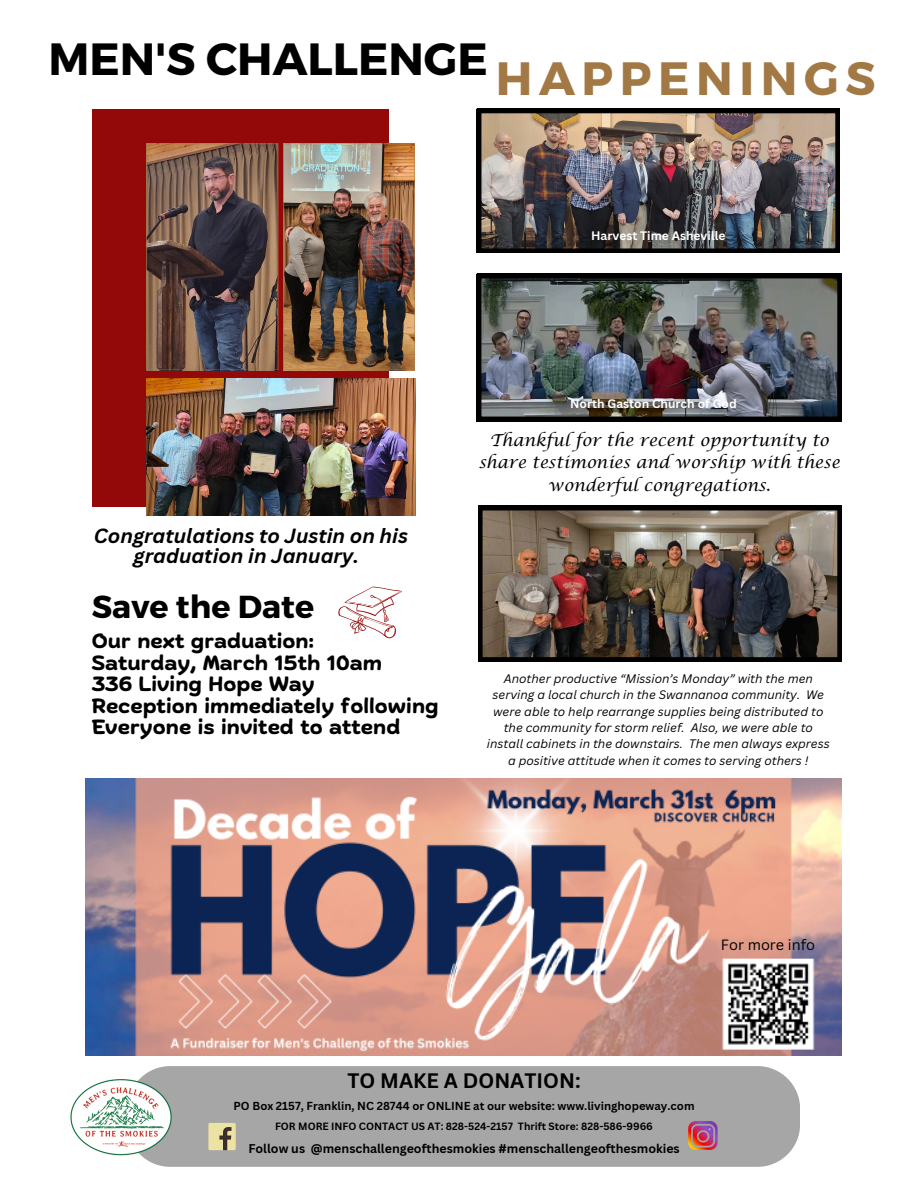
<style>
.page{position:relative;width:918px;height:1188px;background:#fff}
.page>*{position:absolute;margin:0;border:0;box-sizing:border-box;transform-origin:0 0}
.t1{font:700 46.65px "Montserrat";letter-spacing:.14em;color:#a27845}
.t2{font:700 45.15px "Montserrat";color:#000}
.t3{font:700 31.8px "Montserrat";color:#000}
.t4{font:700 20.55px/21.5px "Biski";color:#000}
.t5{font:700 20.4px "Canva Sans";color:#000}
.t6{font:italic 700 19.95px/20.2px "Canva Sans";color:#000;text-align:center}
.t7{font:16.5px/22.5px "Lucida Calligraphy";color:#000;text-align:center}
.t8{font:14.55px "Canva Sans";color:#000}
.t9{font:700 12.3px "Canva Sans";color:#000}
.t10{font:italic 12px/16.4px "Canva Sans";color:#000;text-align:center}
.t11{font:700 12px "Canva Sans";color:#fff}
.t12{font:700 11.25px "Canva Sans";color:#000}
.t13{font:700 10.2px "Canva Sans";color:#000}
</style>
<div class="page">
<div style="left:127px;top:1066px;width:673px;height:101px;background:#a6a6a6;border-radius:43px"></div>
<img style="left:688px;top:1121px;width:30px;height:29px">
<div style="left:208px;top:1123px;width:28px;height:27px;background:#ece2a3;border-radius:2px"></div>
<svg style="left:219px;top:1127px;width:12px;height:23px"></svg>
<img style="left:70px;top:1079px;width:101px;height:76px">
<img style="left:478px;top:506px;width:363px;height:155px">
<svg style="left:338px;top:587px;width:64px;height:51px"></svg>
<div style="left:92px;top:109px;width:297px;height:398px;background:#930909"></div>
<img style="left:477px;top:109px;width:363px;height:144px">
<img style="left:146px;top:378px;width:269px;height:138px">
<img style="left:146px;top:143px;width:269px;height:227px">
<img style="left:477px;top:274px;width:364px;height:147px">
<img style="left:86px;top:779px;width:756px;height:276px">
<p class="t2" style="left:48px;top:29px;width:441px">MEN'S CHALLENGE</p>
<p class="t1" style="left:496px;top:48px;width:381px">HAPPENINGS</p>
<p class="t11" style="left:591px;top:227px;width:136px">Harvest Time Asheville</p>
<p class="t11" style="left:570px;top:395px;width:168px">North Gaston Church of God</p>
<p class="t6" style="left:94px;top:525px;width:315px">Congratulations to Justin on his graduation in January.</p>
<h5 class="t3" style="left:92px;top:586px;width:224px">Save the Date</h5>
<h2 class="t4" style="left:92px;top:632px;width:349px">Our next graduation:<br>Saturday, March 15th 10am<br>336 Living Hope Way<br>Reception immediately following<br>Everyone is invited to attend</h2>
<h6 class="t7" style="left:479px;top:430px;width:363px">Thankful for the recent opportunity to share testimonies and worship with these wonderful congregations.</h6>
<p class="t10" style="left:487px;top:670px;width:344px">Another productive “Mission’s Monday” with the men serving a local church in the Swannanoa community. We were able to help rearrange supplies being distributed to the community for storm relief. Also, we were able to install cabinets in the downstairs. The men always express a positive attitude when it comes to serving others !</p>
<p class="t8" style="left:721px;top:934px;width:96px">For more info</p>
<h1 class="t5" style="left:348px;top:1066px;width:235px">TO MAKE A DONATION:</h1>
<h1 class="t12" style="left:234px;top:1098px;width:462px">PO Box 2157, Franklin, NC 28744 or ONLINE at our website: www.livinghopeway.com</h1>
<p class="t13" style="left:275px;top:1120px;width:379px">FOR MORE INFO CONTACT US AT: 828-524-2157 Thrift Store: 828-586-9966</p>
<p class="t9" style="left:248px;top:1140px;width:58px">Follow us</p>
<p class="t9" style="left:311px;top:1140px;width:370px">@menschallengeofthesmokies #menschallengeofthesmokies</p>
</div>
